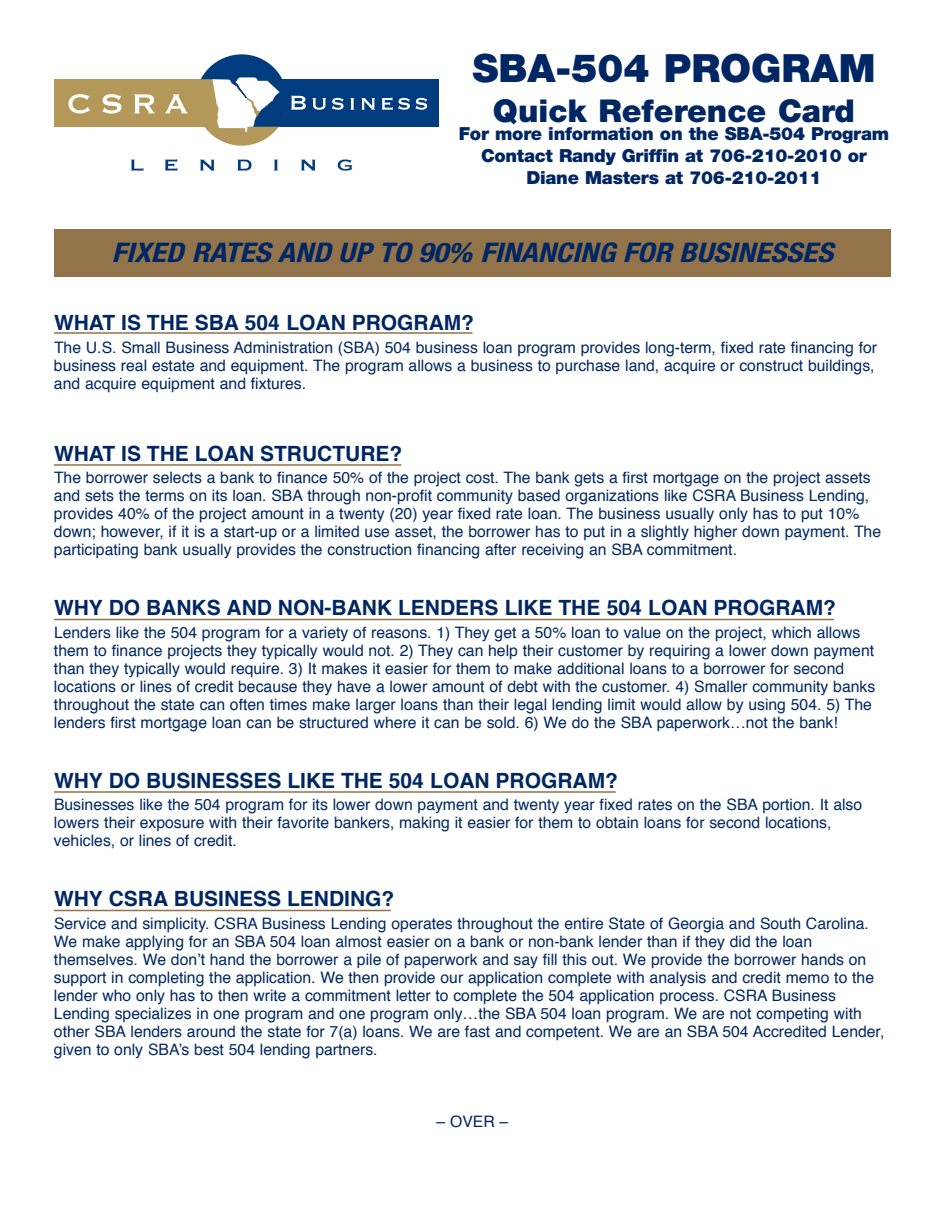
<style>
.page{position:relative;width:945px;height:1215px;background:#fff}
.page>*{position:absolute;margin:0;border:0;box-sizing:border-box;transform-origin:0 0}
.t1{font:900 39px "Helvetica Neue";color:#002763}
.t2{font:900 31.5px "Helvetica Neue";color:#002763}
.t3{font:italic 700 condensed 27px "Helvetica Neue";color:#002763;scale:1.15 1}
.t4{font:700 21px "Helvetica";color:#002763}
.t5{font:900 18px/21.6px "Helvetica Neue";letter-spacing:-.015em;color:#002763;text-align:center}
.t6{font:15.75px/18px "Helvetica";color:#002763}
</style>
<div class="page">
<div style="left:234px;top:79px;width:205px;height:48px;background:#013d7e"></div>
<div style="left:54px;top:79px;width:180px;height:48px;background:#b39859"></div>
<svg style="left:68px;top:94px;width:22px;height:20px"></svg>
<svg style="left:102px;top:94px;width:19px;height:20px"></svg>
<svg style="left:134px;top:94px;width:21px;height:19px"></svg>
<svg style="left:312px;top:98px;width:14px;height:12px"></svg>
<svg style="left:332px;top:98px;width:12px;height:12px"></svg>
<svg style="left:350px;top:98px;width:4px;height:12px"></svg>
<svg style="left:362px;top:98px;width:13px;height:12px"></svg>
<svg style="left:382px;top:98px;width:28px;height:12px"></svg>
<svg style="left:416px;top:98px;width:11px;height:12px"></svg>
<svg style="left:131px;top:160px;width:12px;height:11px"></svg>
<svg style="left:165px;top:159px;width:12px;height:12px"></svg>
<svg style="left:200px;top:160px;width:14px;height:11px"></svg>
<svg style="left:237px;top:160px;width:15px;height:11px"></svg>
<svg style="left:274px;top:160px;width:4px;height:11px"></svg>
<svg style="left:301px;top:160px;width:14px;height:11px"></svg>
<svg style="left:338px;top:160px;width:14px;height:11px"></svg>
<svg style="left:165px;top:54px;width:141px;height:92px"></svg>
<hr style="left:54px;top:332px;width:418px;height:2px;background:#92734a">
<hr style="left:54px;top:464px;width:347px;height:2px;background:#92734a">
<hr style="left:54px;top:619px;width:780px;height:1px;background:#92734a">
<hr style="left:54px;top:791px;width:562px;height:2px;background:#92734a">
<hr style="left:54px;top:910px;width:337px;height:1px;background:#92734a">
<div style="left:54px;top:230px;width:837px;height:47px;background:#92734a"></div>
<h1 class="t1" style="left:472px;top:54px;width:405px">SBA-504 PROGRAM</h1>
<h2 class="t2" style="left:493px;top:100px;width:364px">Quick Reference Card</h2>
<p class="t5" style="left:459px;top:125px;width:432px">For more information on the SBA-504 Program<br>Contact Randy Griffin at 706-210-2010 or<br>Diane Masters at 706-210-2011</p>
<h3 class="t3" style="left:112px;top:243px;width:629px">FIXED RATES AND UP TO 90% FINANCING FOR BUSINESSES</h3>
<h3 class="t4" style="left:54px;top:314px;width:422px">WHAT IS THE SBA 504 LOAN PROGRAM?</h3>
<p class="t6" style="left:54px;top:339px;width:825px">The U.S. Small Business Administration (SBA) 504 business loan program provides long-term, fixed rate financing for business real estate and equipment. The program allows a business to purchase land, acquire or construct buildings, and acquire equipment and fixtures.</p>
<h3 class="t4" style="left:54px;top:444px;width:350px">WHAT IS THE LOAN STRUCTURE?</h3>
<p class="t6" style="left:54px;top:470px;width:829px">The borrower selects a bank to finance 50% of the project cost. The bank gets a first mortgage on the project assets and sets the terms on its loan. SBA through non-profit community based organizations like CSRA Business Lending, provides 40% of the project amount in a twenty (20) year fixed rate loan. The business usually only has to put 10% down; however, if it is a start-up or a limited use asset, the borrower has to put in a slightly higher down payment. The participating bank usually provides the construction financing after receiving an SBA commitment.</p>
<h3 class="t4" style="left:54px;top:599px;width:784px">WHY DO BANKS AND NON-BANK LENDERS LIKE THE 504 LOAN PROGRAM?</h3>
<p class="t6" style="left:54px;top:624px;width:823px">Lenders like the 504 program for a variety of reasons. 1) They get a 50% loan to value on the project, which allows them to finance projects they typically would not. 2) They can help their customer by requiring a lower down payment than they typically would require. 3) It makes it easier for them to make additional loans to a borrower for second locations or lines of credit because they have a lower amount of debt with the customer. 4) Smaller community banks throughout the state can often times make larger loans than their legal lending limit would allow by using 504. 5) The lenders first mortgage loan can be structured where it can be sold. 6) We do the SBA paperwork…not the bank!</p>
<h3 class="t4" style="left:54px;top:771px;width:566px">WHY DO BUSINESSES LIKE THE 504 LOAN PROGRAM?</h3>
<p class="t6" style="left:54px;top:797px;width:810px">Businesses like the 504 program for its lower down payment and twenty year fixed rates on the SBA portion. It also lowers their exposure with their favorite bankers, making it easier for them to obtain loans for second locations, vehicles, or lines of credit.</p>
<h3 class="t4" style="left:54px;top:890px;width:342px">WHY CSRA BUSINESS LENDING?</h3>
<p class="t6" style="left:54px;top:915px;width:832px">Service and simplicity. CSRA Business Lending operates throughout the entire State of Georgia and South Carolina.<br>We make applying for an SBA 504 loan almost easier on a bank or non-bank lender than if they did the loan themselves. We don’t hand the borrower a pile of paperwork and say fill this out. We provide the borrower hands on support in completing the application. We then provide our application complete with analysis and credit memo to the lender who only has to then write a commitment letter to complete the 504 application process. CSRA Business Lending specializes in one program and one program only…the SBA 504 loan program. We are not competing with other SBA lenders around the state for 7(a) loans. We are fast and competent. We are an SBA 504 Accredited Lender, given to only SBA’s best 504 lending partners.</p>
<p class="t6" style="left:437px;top:1113px;width:73px">– OVER –</p>
</div>
